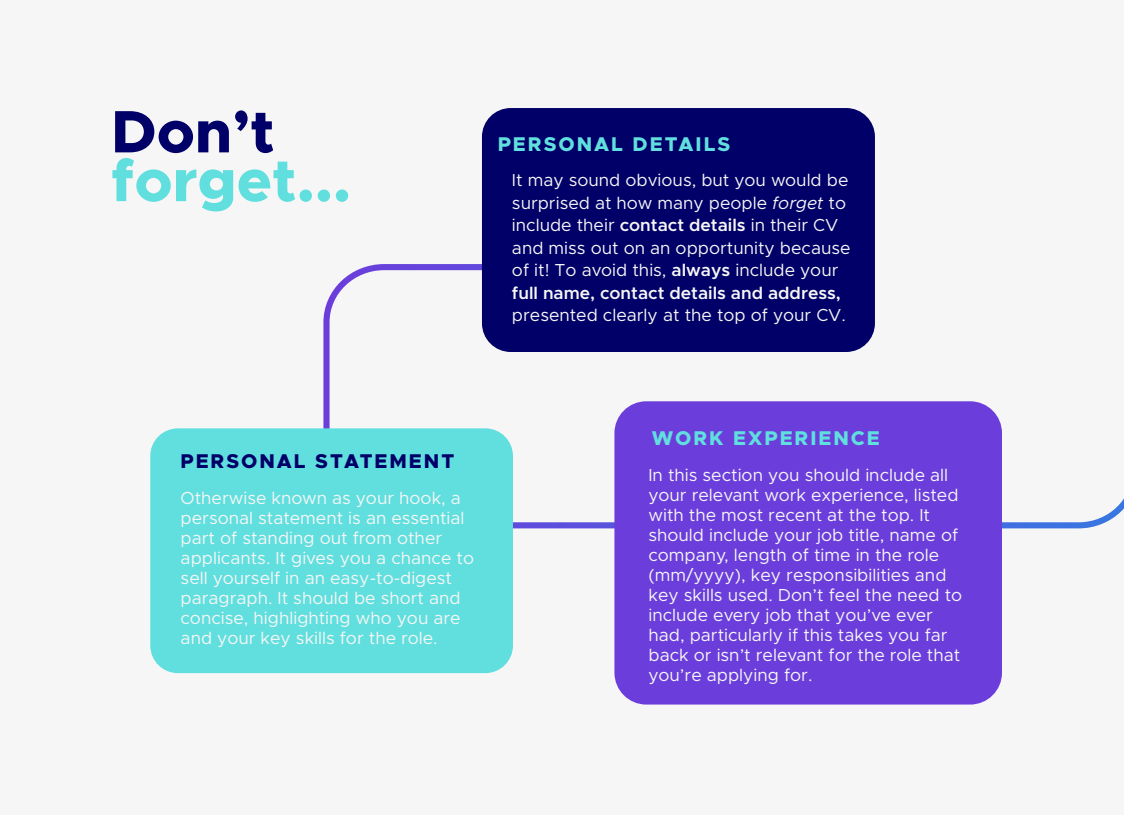
<style>
.page{position:relative;width:1124px;height:815px;background:#fff}
.page>*{position:absolute;margin:0;border:0;box-sizing:border-box;transform-origin:0 0}
.t1{font:800 60px "Metropolis";color:#60dfde}
.t2{font:800 60px "Metropolis";color:#000068}
.t3{font:800 20px "Metropolis";letter-spacing:.1em;color:#60dfde}
.t4{font:800 20px "Metropolis";letter-spacing:.1em;color:#000068}
.t5{font:17.5px/20px "Metropolis";color:#f6f6f6}
.s1{font-style:italic}
.s2{font-weight:600}
</style>
<div class="page">
<div style="left:0;top:0;width:1123px;height:815px;background:#f6f6f6"></div>
<svg style="left:320px;top:169px;width:803px;height:535px"></svg>
<div style="left:482px;top:108px;width:392px;height:244px;background:#000068;border-radius:29px"></div>
<div style="left:150px;top:428px;width:363px;height:245px;background:#60dfde;border-radius:28px"></div>
<div style="left:614px;top:401px;width:387px;height:304px;background:#6b3edb;border-radius:32px"></div>
<h1 class="t2" style="left:111px;top:93px;width:165px">Don’t</h1>
<h1 class="t1" style="left:111px;top:142px;width:241px">forget...</h1>
<p class="t3" style="left:497px;top:131px;width:234px">PERSONAL DETAILS</p>
<p class="t5" style="left:512px;top:169px;width:340px;line-height:22.5px">It may sound obvious, but you would be surprised at how many people <span class="s1">forget</span> to include their <span class="s2">contact details</span> in their CV and miss out on an opportunity because of it! To avoid this, <span class="s2">always</span> include your <span class="s2">full name, contact details and address,</span></p>
<p class="t5" style="left:512px;top:305px;width:335px">presented clearly at the top of your CV.</p>
<p class="t4" style="left:180px;top:448px;width:275px">PERSONAL STATEMENT</p>
<p class="t5" style="left:181px;top:488px;width:295px">Otherwise known as your hook, a personal statement is an essential part of standing out from other applicants. It gives you a chance to sell yourself in an easy-to-digest paragraph. It should be short and concise, highlighting who you are and your key skills for the role.</p>
<p class="t3" style="left:651px;top:425px;width:229px">WORK EXPERIENCE</p>
<p class="t5" style="left:648px;top:465px;width:315px">In this section you should include all your relevant work experience, listed with the most recent at the top. It should include your job title, name of company, length of time in the role (mm/yyyy), key responsibilities and key skills used. Don’t feel the need to include every job that you’ve ever had, particularly if this takes you far back or isn’t relevant for the role that you’re applying for.</p>
</div>
